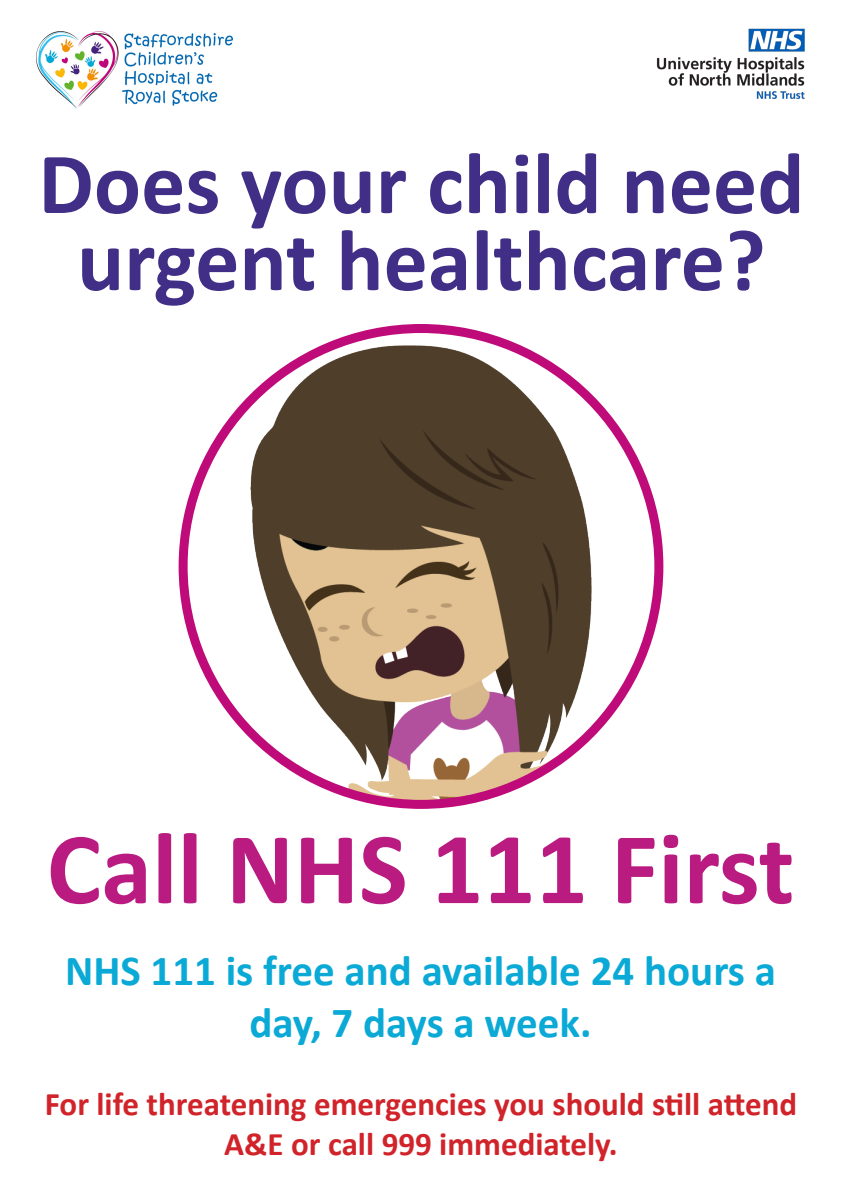
<style>
.page{position:relative;width:842px;height:1191px;background:#fff}
.page>*{position:absolute;margin:0;border:0;box-sizing:border-box;transform-origin:0 0}
.t1{font:700 103px "Calibri";color:#ba1b81}
.t2{font:700 88px/77px "Calibri";color:#412e86;text-align:center}
.t3{font:700 43px/51.6px "Calibri";color:#0aa9d6;text-align:center}
.t4{font:700 33px/39.6px "Calibri";color:#d1232a;text-align:center}
</style>
<div class="page">
<img style="left:250px;top:345px;width:342px;height:459px">
<img style="left:656px;top:28px;width:149px;height:71px">
<img style="left:37px;top:31px;width:195px;height:77px">
<p class="t2" style="left:38px;top:144px;width:768px">Does your child need urgent healthcare?</p>
<p class="t1" style="left:47px;top:796px;width:749px">Call NHS 111 First</p>
<p class="t3" style="left:65px;top:944px;width:712px">NHS 111 is free and available 24 hours a day, 7 days a week.</p>
<p class="t4" style="left:45px;top:1084px;width:754px">For life threatening emergencies you should still attend<br>A&amp;E or call 999 immediately.</p>
</div>
